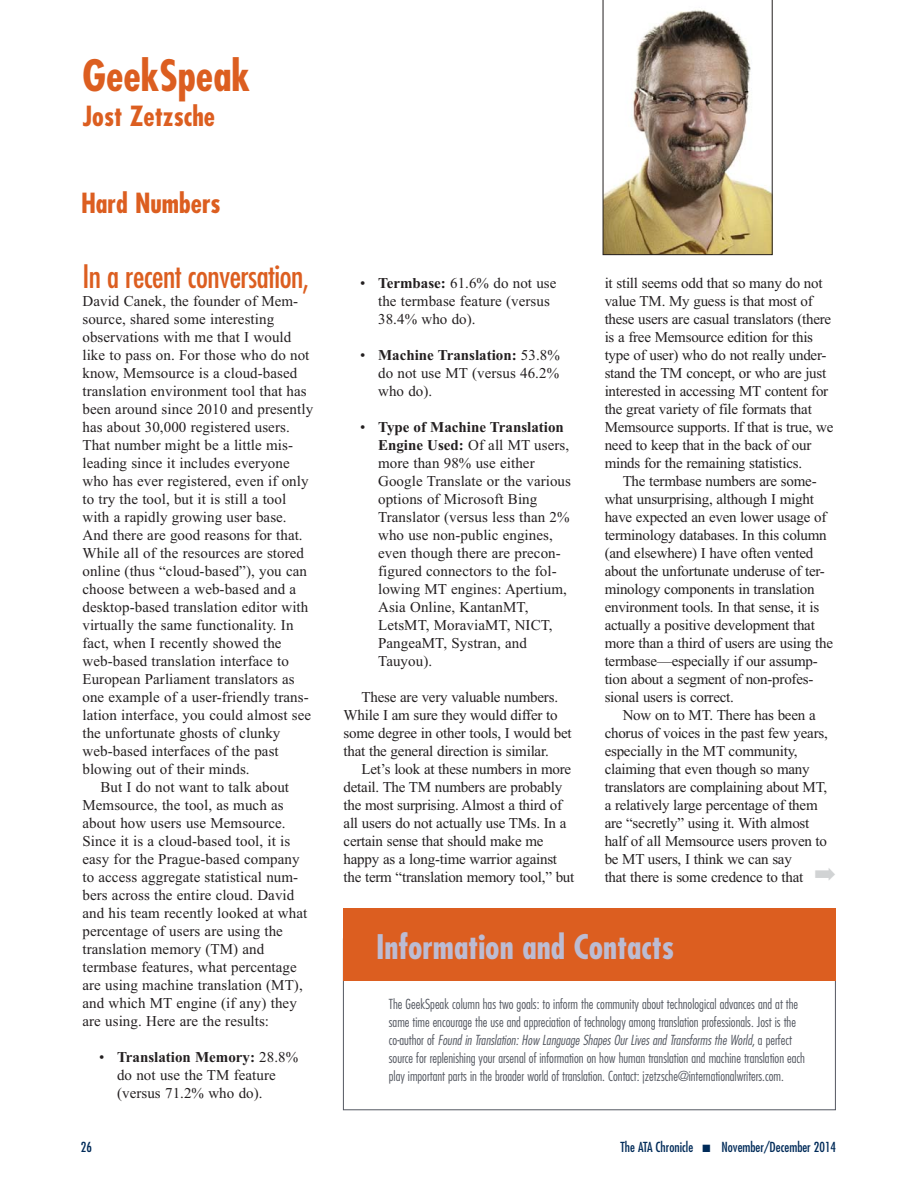
<style>
.page{position:relative;width:918px;height:1188px;background:#fff}
.page>*{position:absolute;margin:0;border:0;box-sizing:border-box;transform-origin:0 0}
.t1{font:700 condensed 42px "Futura";color:#dc5e20}
.t2{font:700 condensed 33px "Futura";color:#bcbcd3}
.t3{font:condensed 31.5px "Futura";letter-spacing:-.015em;color:#dc5e20}
.t4{font:700 condensed 27px "Futura";color:#dc5e20}
.t5{font:21px "Zapf Dingbats IT Cby BT";color:#d1d3d4}
.t6{font:15px/18px "Times New Roman";letter-spacing:.005em;color:#231f20}
.t7{font:15px/18px "Times New Roman";letter-spacing:-.015em;color:#231f20}
.t8{font:300 condensed 13.5px/18px "Futura";color:#545861}
.t9{font:condensed 13.5px "Futura";color:#002b59}
.s1{font-weight:700}
.s2{font-style:italic}
</style>
<div class="page">
<div style="left:343px;top:908px;width:493px;height:73px;background:#dc5e20"></div>
<img style="left:603px;top:0;width:170px;height:255px">
<h1 class="t1" style="left:82px;top:57px;width:169px">GeekSpeak</h1>
<h3 class="t4" style="left:83px;top:105px;width:134px">Jost Zetzsche</h3>
<h3 class="t4" style="left:81px;top:192px;width:141px">Hard Numbers</h3>
<h3 class="t3" style="left:82px;top:262px;width:228px">In a recent conversation,</h3>
<p class="t6" style="left:82px;top:293px;width:217px">David Canek, the founder of Mem-</p>
<p class="t6" style="left:82px;top:311px;width:193px">source, shared some interesting</p>
<p class="t6" style="left:82px;top:329px;width:210px">observations with me that I would</p>
<p class="t6" style="left:82px;top:347px;width:228px">like to pass on. For those who do not</p>
<p class="t6" style="left:82px;top:365px;width:216px">know, Memsource is a cloud-based</p>
<p class="t6" style="left:82px;top:383px;width:226px">translation environment tool that has</p>
<p class="t6" style="left:82px;top:401px;width:232px">been around since 2010 and presently</p>
<p class="t6" style="left:82px;top:419px;width:209px">has about 30,000 registered users.</p>
<p class="t6" style="left:82px;top:437px;width:212px">That number might be a little mis-</p>
<p class="t6" style="left:82px;top:455px;width:209px">leading since it includes everyone</p>
<p class="t6" style="left:82px;top:473px;width:228px">who has ever registered, even if only</p>
<p class="t6" style="left:82px;top:491px;width:205px">to try the tool, but it is still a tool</p>
<p class="t6" style="left:82px;top:509px;width:206px">with a rapidly growing user base.</p>
<p class="t6" style="left:82px;top:527px;width:222px">And there are good reasons for that.</p>
<p class="t6" style="left:82px;top:545px;width:223px">While all of the resources are stored</p>
<p class="t6" style="left:82px;top:563px;width:226px">online (thus “cloud-based”), you can</p>
<p class="t6" style="left:82px;top:581px;width:215px">choose between a web-based and a</p>
<p class="t6" style="left:82px;top:599px;width:227px">desktop-based translation editor with</p>
<p class="t6" style="left:82px;top:617px;width:213px">virtually the same functionality. In</p>
<p class="t6" style="left:82px;top:635px;width:201px">fact, when I recently showed the</p>
<p class="t6" style="left:82px;top:653px;width:208px">web-based translation interface to</p>
<p class="t6" style="left:82px;top:671px;width:214px">European Parliament translators as</p>
<p class="t6" style="left:82px;top:689px;width:228px">one example of a user-friendly trans-</p>
<p class="t6" style="left:82px;top:707px;width:230px">lation interface, you could almost see</p>
<p class="t6" style="left:82px;top:725px;width:199px">the unfortunate ghosts of clunky</p>
<p class="t6" style="left:82px;top:743px;width:198px">web-based interfaces of the past</p>
<p class="t6" style="left:82px;top:761px;width:169px">blowing out of their minds.</p>
<p class="t6" style="left:100px;top:779px;width:190px">But I do not want to talk about</p>
<p class="t6" style="left:82px;top:797px;width:203px">Memsource, the tool, as much as</p>
<p class="t6" style="left:82px;top:815px;width:205px">about how users use Memsource.</p>
<p class="t6" style="left:82px;top:833px;width:209px">Since it is a cloud-based tool, it is</p>
<p class="t6" style="left:82px;top:851px;width:219px">easy for the Prague-based company</p>
<p class="t6" style="left:82px;top:869px;width:217px">to access aggregate statistical num-</p>
<p class="t6" style="left:82px;top:887px;width:213px">bers across the entire cloud. David</p>
<p class="t6" style="left:82px;top:905px;width:226px">and his team recently looked at what</p>
<p class="t6" style="left:82px;top:923px;width:202px">percentage of users are using the</p>
<p class="t6" style="left:82px;top:941px;width:183px">translation memory (TM) and</p>
<p class="t6" style="left:82px;top:959px;width:216px">termbase features, what percentage</p>
<p class="t6" style="left:82px;top:977px;width:222px">are using machine translation (MT),</p>
<p class="t6" style="left:82px;top:995px;width:216px">and which MT engine (if any) they</p>
<p class="t6" style="left:82px;top:1013px;width:188px">are using. Here are the results:</p>
<p class="t6" style="left:117px;top:1049px;width:183px;text-indent:-18px">• <span class="s1">Translation Memory:</span> 28.8% do not use the TM feature (versus 71.2% who do).</p>
<p class="t6" style="left:378px;top:275px;width:180px;text-indent:-18px">• <span class="s1">Termbase:</span> 61.6% do not use the termbase feature (versus<br>38.4% who do).</p>
<p class="t6" style="left:378px;top:347px;width:183px;text-align:justify;text-indent:-18px">• <span class="s1">Machine Translation:</span> 53.8% do not use MT (versus 46.2% who do).</p>
<p class="t6" style="left:378px;top:419px;width:194px;text-indent:-18px">• <span class="s1">Type of Machine Translation<br>Engine Used:</span> Of all MT users, more than 98% use either<br>Google Translate or the various options of Microsoft Bing<br>Translator (versus less than 2% who use non-public engines, even though there are precon&shy;figured connectors to the fol&shy;lowing MT engines: Apertium,<br>Asia Online, KantanMT,<br>LetsMT, MoraviaMT, NICT,<br>PangeaMT, Systran, and<br>Tauyou).</p>
<p class="t7" style="left:344px;top:689px;width:230px;text-indent:18px">These are very valuable numbers.<br>While I am sure they would differ to some degree in other tools, I would bet that the general direction is similar.</p>
<p class="t7" style="left:344px;top:761px;width:232px;text-indent:18px">Let’s look at these numbers in more detail. The TM numbers are probably the most surprising. Almost a third of all users do not actually use TMs. In a certain sense that should make me happy as a long-time warrior against the term “translation memory tool,” but</p>
<p class="t7" style="left:605px;top:275px;width:230px">it still seems odd that so many do not value TM. My guess is that most of these users are casual translators (there is a free Memsource edition for this type of user) who do not really under&shy;stand the TM concept, or who are just interested in accessing MT content for the great variety of file formats that Memsource supports. If that is true, we need to keep that in the back of our minds for the remaining statistics.</p>
<p class="t7" style="left:605px;top:473px;width:230px;text-indent:18px">The termbase numbers are some&shy;what unsurprising, although I might have expected an even lower usage of terminology databases. In this column (and elsewhere) I have often vented about the unfortunate underuse of ter&shy;minology components in translation environment tools. In that sense, it is actually a positive development that more than a third of users are using the termbase—especially if our assump&shy;tion about a segment of non-profes&shy;sional users is correct.</p>
<p class="t7" style="left:605px;top:707px;width:225px;text-indent:18px">Now on to MT. There has been a chorus of voices in the past few years, especially in the MT community, claiming that even though so many translators are complaining about MT, a relatively large percentage of them are “secretly” using it. With almost half of all Memsource users proven to be MT users, I think we can say<br>that there is some credence to that</p>
<h3 class="t5" style="left:814px;top:865px;width:22px">•</h3>
<h2 class="t2" style="left:376px;top:932px;width:300px">Information and Contacts</h2>
<p class="t8" style="left:389px;top:996px;width:418px">The GeekSpeak column has two goals: to inform the community about technological advances and at the same time encourage the use and appreciation of technology among translation professionals. Jost is the<br>c o - a u t h o r o f <span class="s2">Found in Translation: How Language Shapes Our Lives and Transforms the World</span>, a p e rfe c t source for replenishing your arsenal of information on how human translation and machine translation each play important parts in the broader world of translation. Contact: jzetzsche@internationalwriters.com.</p>
<p class="t9" style="left:81px;top:1141px;width:13px">26</p>
<p class="t9" style="left:621px;top:1141px;width:217px">The ATA Chronicle ■ November/December 2014</p>
</div>
